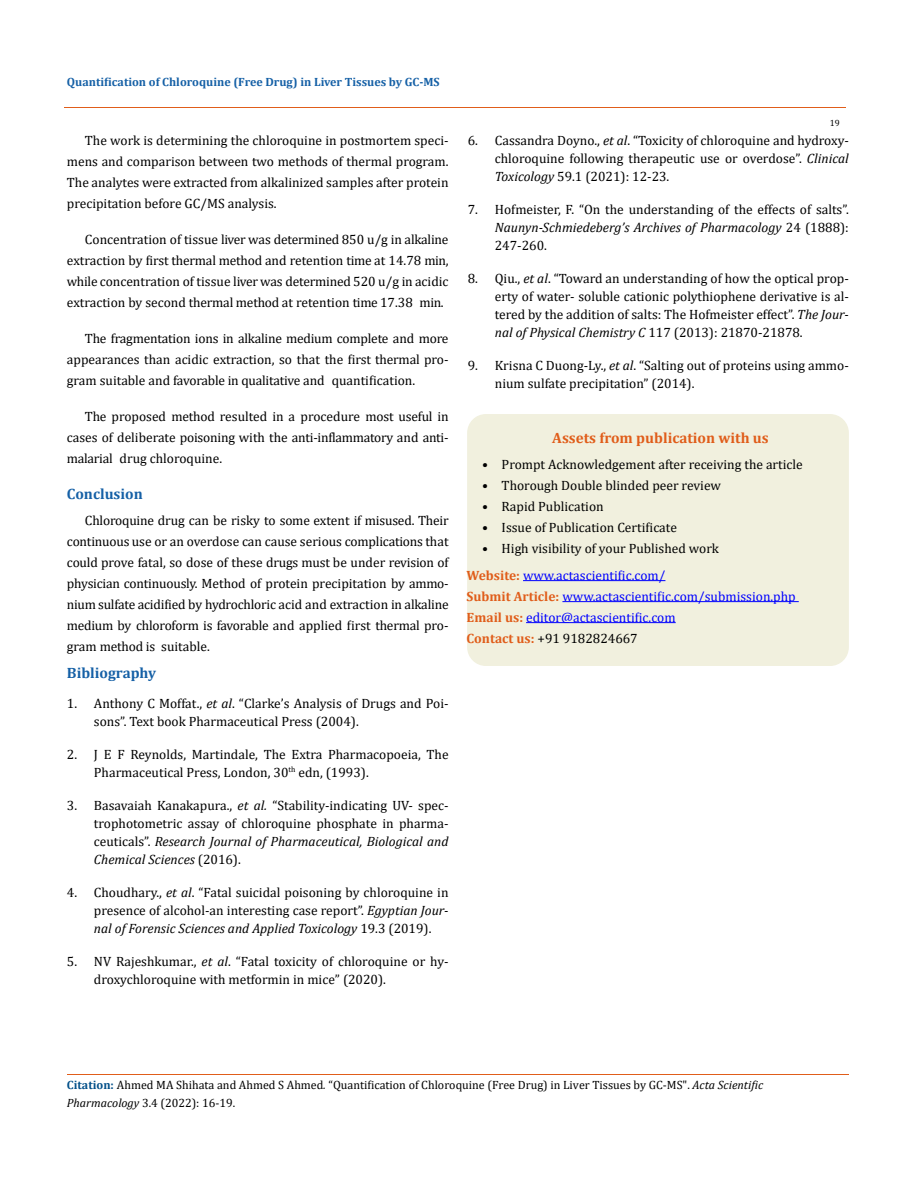
<style>
.page{position:relative;width:917px;height:1188px;background:#fff}
.page>*{position:absolute;margin:0;border:0;box-sizing:border-box;transform-origin:0 0}
.t1{font:700 15px "Cambria";color:#e05d1a}
.t2{font:700 15px "Cambria";color:#1560a6}
.t3{font:13.5px/21px "Cambria";color:#000;text-align:justify}
.t4{font:13.5px/21px "Cambria";color:#00f}
.t5{font:12px/18px "Cambria";color:#000}
.t6{font:700 12px "Cambria";color:#1560a6}
.t7{font:9px "Cambria";color:#000}
.s1{font-style:italic}
.s2{font-weight:700;color:#e05d1a}
.s3{color:#000}
.s4{font-weight:700;color:#035089}
</style>
<div class="page">
<div style="left:468px;top:415px;width:380px;height:250px;background:#f1f0de;border-radius:18px"></div>
<div style="left:467px;top:414px;width:381px;height:252px;border:2px solid #f1f0de;border-radius:18px"></div>
<hr style="left:523px;top:580px;width:142px;height:1px;background:#00f">
<hr style="left:562px;top:601px;width:236px;height:1px;background:#00f">
<hr style="left:526px;top:622px;width:149px;height:1px;background:#00f">
<hr style="left:64px;top:108px;width:781px;height:1px;background:#e05d1a">
<hr style="left:67px;top:1074px;width:781px;height:1px;background:#e05d1a">
<p class="t6" style="left:67px;top:73px;width:374px">Quantification of Chloroquine (Free Drug) in Liver Tissues by GC-MS</p>
<p class="t3" style="left:67px;top:130px;width:383px;text-indent:18px">The work is determining the chloroquine in postmortem speci&shy;mens and comparison between two methods of thermal program.<br>The analytes were extracted from alkalinized samples after protein precipitation before GC/MS analysis.</p>
<p class="t3" style="left:67px;top:229px;width:383px;text-indent:18px">Concentration of tissue liver was determined 850 u/g in alkaline extraction by first thermal method and retention time at 14.78 min, while concentration of tissue liver was determined 520 u/g in acidic extraction by second thermal method at retention time 17.38 min.</p>
<p class="t3" style="left:67px;top:328px;width:383px;text-indent:18px">The fragmentation ions in alkaline medium complete and more appearances than acidic extraction, so that the first thermal pro&shy;gram suitable and favorable in qualitative and quantification.</p>
<p class="t3" style="left:67px;top:406px;width:383px;text-indent:18px">The proposed method resulted in a procedure most useful in cases of deliberate poisoning with the anti-inflammatory and anti&shy;malarial drug chloroquine.</p>
<p class="t2" style="left:67px;top:484px;width:77px">Conclusion</p>
<p class="t3" style="left:67px;top:510px;width:383px;text-indent:18px">Chloroquine drug can be risky to some extent if misused. Their continuous use or an overdose can cause serious complications that could prove fatal, so dose of these drugs must be under revision of physician continuously. Method of protein precipitation by ammo&shy;nium sulfate acidified by hydrochloric acid and extraction in alkaline medium by chloroform is favorable and applied first thermal pro&shy;gram method is suitable.</p>
<p class="t2" style="left:67px;top:662px;width:91px">Bibliography</p>
<p class="t3" style="left:94px;top:694px;width:356px;line-height:18px;text-indent:-27px">1. Anthony C Moffat., <span class="s1">et al</span>. “Clarke’s Analysis of Drugs and Poi&shy;sons”. Text book Pharmaceutical Press (2004).</p>
<p class="t3" style="left:94px;top:745px;width:356px;line-height:18px;text-indent:-27px">2. J E F Reynolds, Martindale, The Extra Pharmacopoeia, The<br>Pharmaceutical Press, London, 30<sup>th</sup> edn, (1993).</p>
<p class="t3" style="left:94px;top:796px;width:356px;line-height:18px;text-indent:-27px">3. Basavaiah Kanakapura., <span class="s1">et al.</span> “Stability-indicating UV- spec&shy;trophotometric assay of chloroquine phosphate in pharma&shy;ceuticals”. <span class="s1">Research Journal of Pharmaceutical, Biological and Chemical Sciences</span> (2016).</p>
<p class="t3" style="left:94px;top:883px;width:356px;line-height:18px;text-indent:-27px">4. Choudhary., <span class="s1">et al</span>. “Fatal suicidal poisoning by chloroquine in presence of alcohol-an interesting case report”. <span class="s1">Egyptian Jour&shy;nal of Forensic Sciences and Applied Toxicology</span> 19.3 (2019).</p>
<p class="t3" style="left:94px;top:952px;width:356px;line-height:18px;text-indent:-27px">5. NV Rajeshkumar., <span class="s1">et al</span>. “Fatal toxicity of chloroquine or hy&shy;droxychloroquine with metformin in mice” (2020).</p>
<p class="t7" style="left:829px;top:118px;width:11px">19</p>
<p class="t3" style="left:495px;top:132px;width:355px;line-height:18px;text-indent:-27px">6. Cassandra Doyno., <span class="s1">et al</span>. “Toxicity of chloroquine and hydroxy&shy;chloroquine following therapeutic use or overdose”. <span class="s1">Clinical Toxicology</span> 59.1 (2021): 12-23.</p>
<p class="t3" style="left:495px;top:201px;width:355px;line-height:18px;text-indent:-27px">7. Hofmeister, F. “On the understanding of the effects of salts”.<br><span class="s1">Naunyn-Schmiedeberg’s Archives of Pharmacology</span> 24 (1888):<br>247-260.</p>
<p class="t3" style="left:495px;top:270px;width:355px;line-height:18px;text-indent:-27px">8. Qiu., <span class="s1">et al</span>. “Toward an understanding of how the optical prop&shy;erty of water- soluble cationic polythiophene derivative is al&shy;tered by the addition of salts: The Hofmeister effect”. <span class="s1">The Jour&shy;nal of Physical Chemistry C</span> 117 (2013): 21870-21878.</p>
<p class="t3" style="left:495px;top:357px;width:355px;line-height:18px;text-indent:-27px">9. Krisna C Duong-Ly., <span class="s1">et al</span>. “Salting out of proteins using ammo&shy;nium sulfate precipitation” (2014).</p>
<p class="t1" style="left:552px;top:427px;width:218px">Assets from publication with us</p>
<p class="t3" style="left:482px;top:453px;width:322px">• Prompt Acknowledgement after receiving the article</p>
<p class="t3" style="left:482px;top:475px;width:240px">• Thorough Double blinded peer review</p>
<p class="t3" style="left:482px;top:496px;width:123px">• Rapid Publication</p>
<p class="t3" style="left:482px;top:517px;width:196px">• Issue of Publication Certificate</p>
<p class="t3" style="left:482px;top:538px;width:238px">• High visibility of your Published work</p>
<p class="t4" style="left:466px;top:565px;width:330px"><span class="s2">Website:</span> www.actascientific.com/<br><span class="s2">Submit Article:</span> www.actascientific.com/submission.php <span class="s2">Email us:</span> editor@actascientific.com<br><span class="s2">Contact us:</span> <span class="s3">+91 9182824667</span></p>
<p class="t5" style="left:67px;top:1076px;width:697px"><span class="s4">Citation:</span> Ahmed MA Shihata and Ahmed S Ahmed<span class="s1">.</span> “Quantification of Chloroquine (Free Drug) in Liver Tissues by GC-MS". <span class="s1">Acta Scientific<br>Pharmacology</span> 3.4 (2022): 16-19.</p>
</div>
